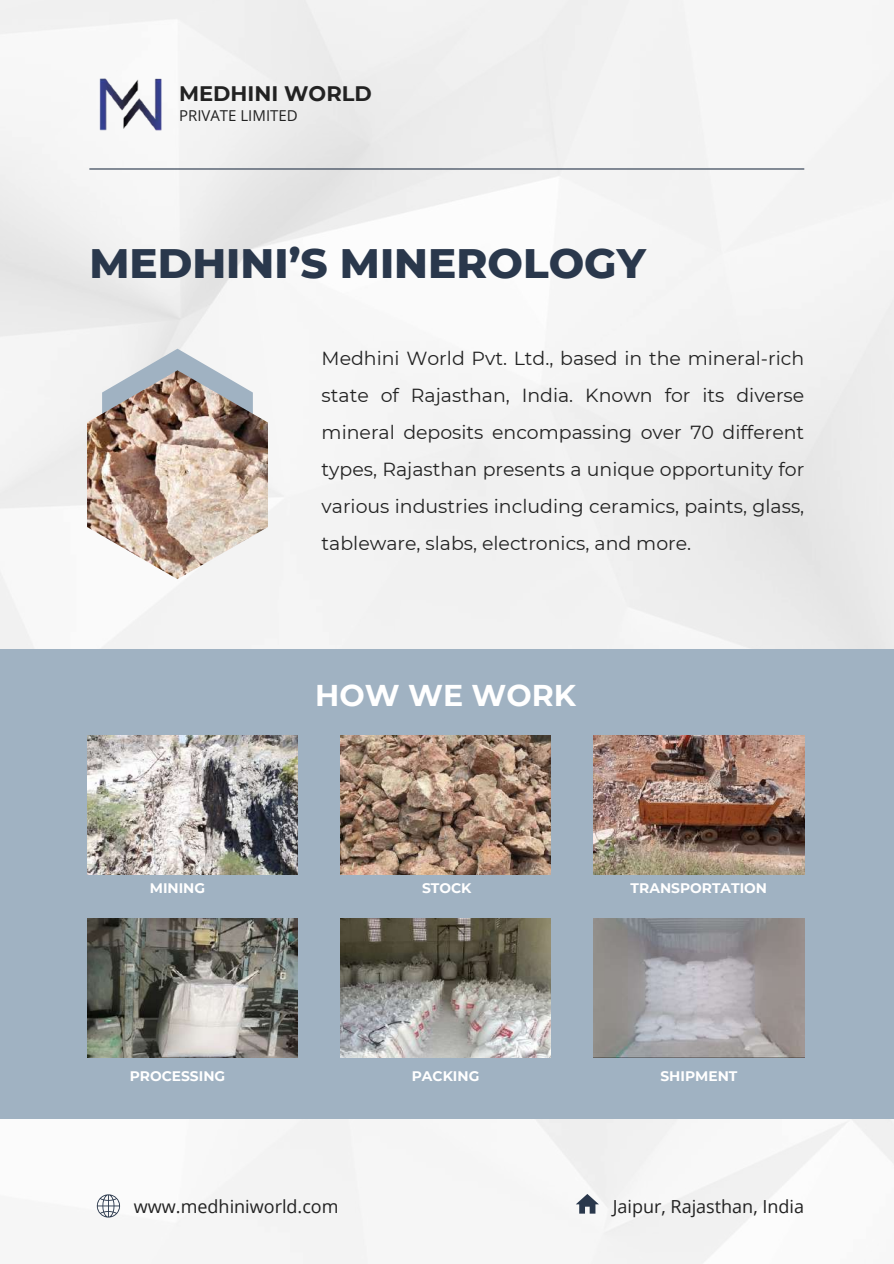
<style>
.page{position:relative;width:894px;height:1264px;background:#fff}
.page>*{position:absolute;margin:0;border:0;box-sizing:border-box;transform-origin:0 0}
.t1{font:800 42px "Montserrat";color:#2a384c}
.t2{font:700 30px "Montserrat";color:#fff}
.t3{font:700 21px "Montserrat";color:#222}
.t4{font:18.9px/37.2px "Montserrat";color:#222;text-align:justify}
.t5{font:18px "Open Sans";color:#222}
.t6{font:15px "Open Sans";color:#222}
.t7{font:700 13.8px "Montserrat";color:#fff}
</style>
<div class="page">
<hr style="left:89px;top:168px;width:715px;height:1px;background:#2a384c">
<svg style="left:102px;top:349px;width:151px;height:21px"></svg>
<img style="left:87px;top:370px;width:181px;height:209px">
<div style="left:0;top:649px;width:893px;height:470px;background:#a0b2c2"></div>
<img style="left:87px;top:736px;width:210px;height:138px">
<img style="left:340px;top:736px;width:211px;height:138px">
<img style="left:593px;top:736px;width:211px;height:138px">
<img style="left:87px;top:918px;width:210px;height:139px">
<img style="left:340px;top:918px;width:211px;height:139px">
<img style="left:593px;top:918px;width:211px;height:139px">
<img style="left:89px;top:72px;width:84px;height:63px">
<svg style="left:96px;top:1193px;width:24px;height:24px"></svg>
<svg style="left:575px;top:1193px;width:23px;height:20px"></svg>
<p class="t3" style="left:179px;top:81px;width:194px">MEDHINI WORLD</p>
<p class="t6" style="left:179px;top:105px;width:120px">PRIVATE LIMITED</p>
<h1 class="t1" style="left:89px;top:237px;width:557px">MEDHINI’S MINEROLOGY</h1>
<p class="t4" style="left:321px;top:339px;width:484px">Medhini World Pvt. Ltd., based in the mineral-rich state of Rajasthan, India. Known for its diverse mineral deposits encompassing over 70 different types, Rajasthan presents a unique opportunity for various industries including ceramics, paints, glass, tableware, slabs, electronics, and more.</p>
<h2 class="t2" style="left:315px;top:677px;width:262px">HOW WE WORK</h2>
<p class="t7" style="left:150px;top:879px;width:57px">MINING</p>
<p class="t7" style="left:422px;top:879px;width:51px">STOCK</p>
<p class="t7" style="left:630px;top:879px;width:138px">TRANSPORTATION</p>
<p class="t7" style="left:130px;top:1067px;width:97px">PROCESSING</p>
<p class="t7" style="left:412px;top:1067px;width:69px">PACKING</p>
<p class="t7" style="left:660px;top:1067px;width:78px">SHIPMENT</p>
<p class="t5" style="left:134px;top:1193px;width:206px">www.medhiniworld.com</p>
<p class="t5" style="left:612px;top:1193px;width:193px">Jaipur, Rajasthan, India</p>
</div>
